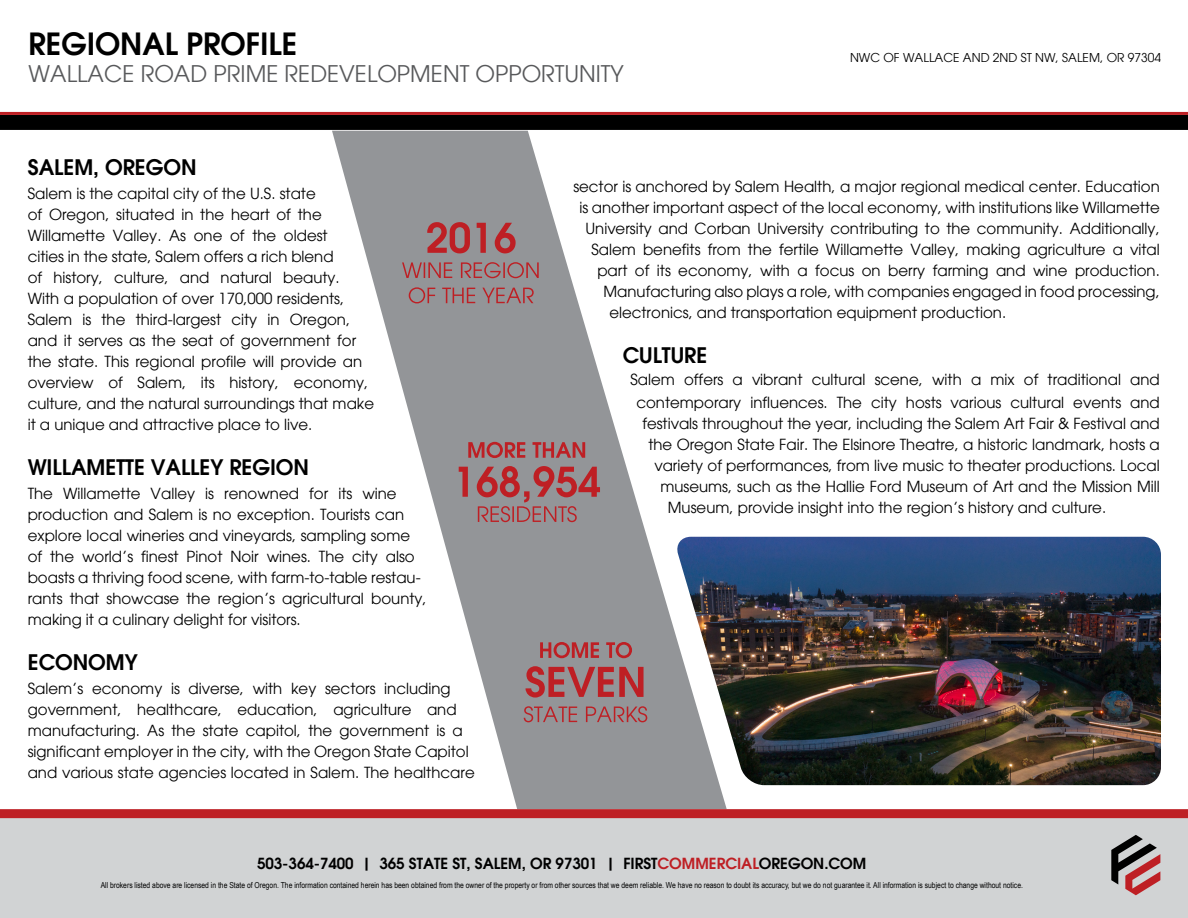
<style>
.page{position:relative;width:1188px;height:918px;background:#fff}
.page>*{position:absolute;margin:0;border:0;box-sizing:border-box;transform-origin:0 0}
.t1{font:600 30px "Avant Garde";color:#000}
.t2{font:22.5px "Avant Garde";color:#58595b}
.t3{font:600 21px "Avant Garde";color:#000}
.t4{font:15px/21px "Avant Garde";color:#000}
.t5{font:600 15px "Avant Garde";color:#000}
.t6{font:12px "Avant Garde";color:#000}
.t7{font:8.25px "Arial Narrow";color:#000}
.s1{color:#be1f24}
</style>
<div class="page">
<hr style="left:0;top:818px;width:1px;height:100px;background:#d1d3d4">
<svg style="left:332px;top:131px;width:395px;height:678px"></svg>
<div style="left:1px;top:818px;width:1187px;height:100px;background:#d1d3d4"></div>
<div style="left:0;top:115px;width:1188px;height:15px;background:#000"></div>
<hr style="left:0;top:112px;width:1188px;height:3px;background:#be1f24">
<div style="left:0;top:809px;width:1188px;height:9px;background:#be1f24"></div>
<svg style="left:1111px;top:835px;width:49px;height:60px"></svg>
<img style="left:675px;top:537px;width:486px;height:248px">
<svg style="left:409px;top:287px;width:125px;height:16px;background:#9c797c"></svg>
<svg style="left:402px;top:262px;width:137px;height:16px;background:#9e7478"></svg>
<svg style="left:427px;top:222px;width:89px;height:31px;background:#a56064"></svg>
<svg style="left:459px;top:466px;width:141px;height:56px;background:#9f7174"></svg>
<svg style="left:468px;top:442px;width:117px;height:16px;background:#a65e62"></svg>
<svg style="left:524px;top:706px;width:123px;height:16px;background:#9e7579"></svg>
<svg style="left:526px;top:666px;width:118px;height:32px;background:#a65e62"></svg>
<svg style="left:540px;top:642px;width:92px;height:16px"></svg>
<h1 class="t1" style="left:28px;top:25px;width:270px">REGIONAL PROFILE</h1>
<h2 class="t2" style="left:28px;top:61px;width:597px">WALLACE ROAD PRIME REDEVELOPMENT OPPORTUNITY</h2>
<p class="t6" style="left:850px;top:50px;width:312px">NWC OF WALLACE AND 2ND ST NW, SALEM, OR 97304</p>
<h3 class="t3" style="left:28px;top:154px;width:170px">SALEM, OREGON</h3>
<p class="t4" style="left:28px;top:183px;width:348px">Salem is the capital city of the U.S. state<br>of Oregon, situated in the heart of the Willamette Valley. As one of the oldest<br>cities in the state, Salem offers a rich blend<br>of history, culture, and natural beauty.<br>With a population of over 170,000 residents, Salem is the third-largest city in Oregon, and it serves as the seat of government for the state. This regional profile will provide an overview of Salem, its history, economy, culture, and the natural surroundings that make it a unique and attractive place to live.</p>
<h3 class="t3" style="left:28px;top:454px;width:283px">WILLAMETTE VALLEY REGION</h3>
<p class="t4" style="left:28px;top:483px;width:401px">The Willamette Valley is renowned for its wine production and Salem is no exception. Tourists can explore local wineries and vineyards, sampling some of the world’s finest Pinot Noir wines. The city also boasts a thriving food scene, with farm-to-table restau&shy;rants that showcase the region’s agricultural bounty, making it a culinary delight for visitors.</p>
<h3 class="t3" style="left:28px;top:649px;width:112px">ECONOMY</h3>
<p class="t4" style="left:28px;top:678px;width:449px">Salem’s economy is diverse, with key sectors including government, healthcare, education, agriculture and manufacturing. As the state capitol, the government is a significant employer in the city, with the Oregon State Capitol and various state agencies located in Salem. The healthcare</p>
<p class="t4" style="left:573px;top:176px;width:588px">sector is anchored by Salem Health, a major regional medical center. Education</p>
<p class="t4" style="left:579px;top:197px;width:582px">is another important aspect of the local economy, with institutions like Willamette</p>
<p class="t4" style="left:585px;top:218px;width:576px">University and Corban University contributing to the community. Additionally,</p>
<p class="t4" style="left:591px;top:239px;width:570px">Salem benefits from the fertile Willamette Valley, making agriculture a vital</p>
<p class="t4" style="left:597px;top:260px;width:564px">part of its economy, with a focus on berry farming and wine production.</p>
<p class="t4" style="left:603px;top:281px;width:558px">Manufacturing also plays a role, with companies engaged in food processing,</p>
<p class="t4" style="left:609px;top:302px;width:398px">electronics, and transportation equipment production.</p>
<h3 class="t3" style="left:623px;top:341px;width:86px">CULTURE</h3>
<p class="t4" style="left:630px;top:368px;width:531px;line-height:22.5px;text-align:center">Salem offers a vibrant cultural scene, with a mix of traditional and contemporary influences. The city hosts various cultural events and</p>
<p class="t4" style="left:642px;top:413px;width:519px">festivals throughout the year, including the Salem Art Fair &amp; Festival and</p>
<p class="t4" style="left:648px;top:434px;width:513px">the Oregon State Fair. The Elsinore Theatre, a historic landmark, hosts a</p>
<p class="t4" style="left:654px;top:455px;width:507px">variety of performances, from live music to theater productions. Local</p>
<p class="t4" style="left:660px;top:476px;width:501px">museums, such as the Hallie Ford Museum of Art and the Mission Mill</p>
<p class="t4" style="left:668px;top:497px;width:440px">Museum, provide insight into the region’s history and culture.</p>
<p class="t5" style="left:257px;top:853px;width:611px">503-364-7400 | 365 STATE ST, SALEM, OR 97301 | FIRST<span class="s1">COMMERCIAL</span>OREGON.COM</p>
<p class="t7" style="left:101px;top:879px;width:924px">All brokers listed above are licensed in the State of Oregon. The information contained herein has been obtained from the owner of the property or from other sources that we deem reliable. We have no reason to doubt its accuracy, but we do not guarantee it. All information is subject to change without notice.</p>
</div>
